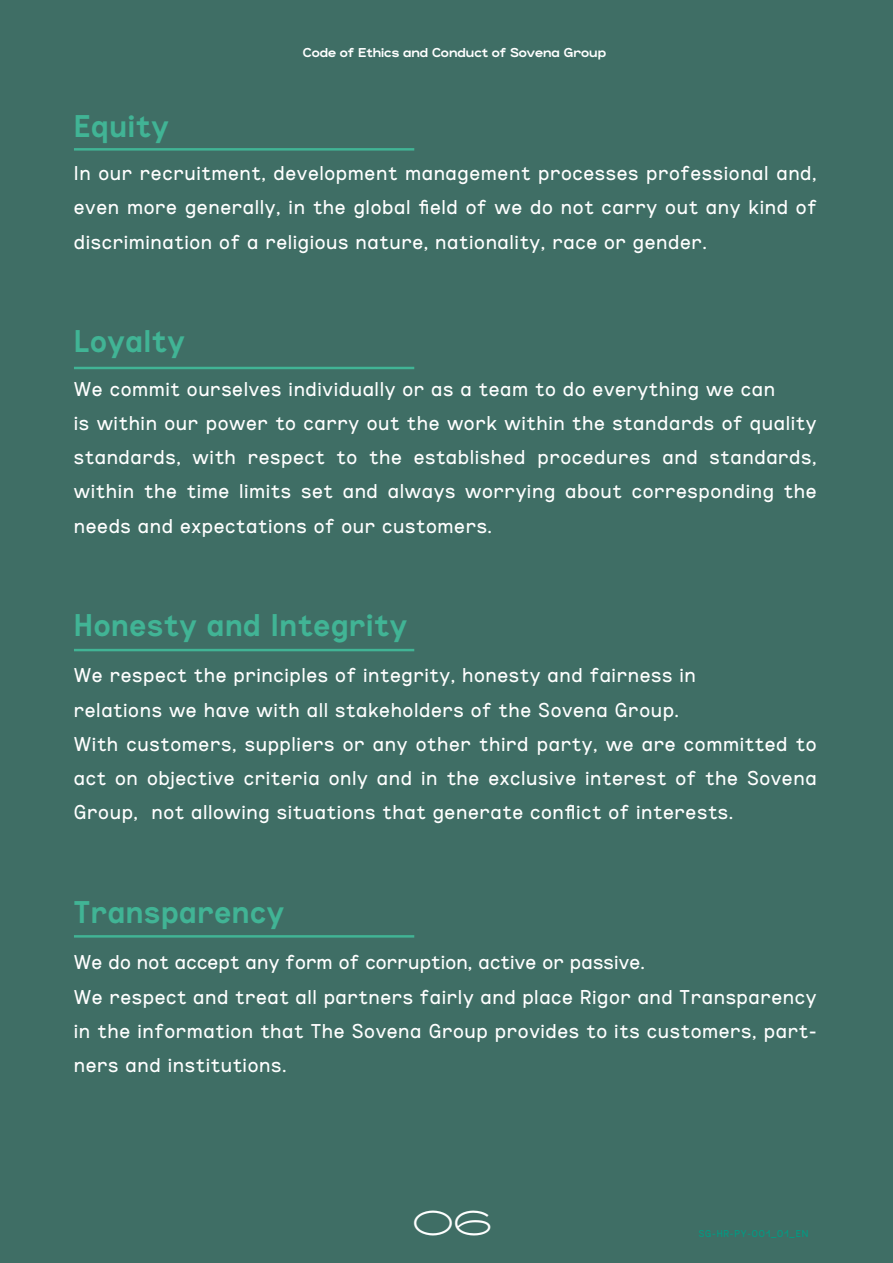
<style>
.page{position:relative;width:893px;height:1263px;background:#3f6e65}
.page>*{position:absolute;margin:0;border:0;box-sizing:border-box;transform-origin:0 0}
.t1{font:300 expanded 36px "Zoom Pro";color:#fff}
.t2{font:500 33px "Zoom Pro Compact";letter-spacing:.04em;color:#41b495}
.t3{font:21px/34.2px "Zoom Pro Compact";letter-spacing:.06em;color:#fff}
.t4{font:500 13.5px "Zoom Pro";color:#fff}
.t5{font:10.5px "Zoom Pro Compact";letter-spacing:.08em;color:#009c84}
</style>
<div class="page">
<hr style="left:74px;top:148px;width:340px;height:3px;background:#41b495">
<hr style="left:74px;top:367px;width:340px;height:2px;background:#41b495">
<hr style="left:74px;top:649px;width:340px;height:2px;background:#41b495">
<hr style="left:74px;top:935px;width:340px;height:2px;background:#41b495">
<p class="t4" style="left:303px;top:45px;width:305px">Code of Ethics and Conduct of Sovena Group</p>
<h2 class="t2" style="left:74px;top:107px;width:96px">Equity</h2>
<p class="t3" style="left:74px;top:156px;width:744px;text-align:justify">In our recruitment, development management processes professional and, even more generally, in the global field of we do not carry out any kind of discrimination of a religious nature, nationality, race or gender.</p>
<h2 class="t2" style="left:74px;top:322px;width:112px">Loyalty</h2>
<p class="t3" style="left:74px;top:372px;width:744px">We commit ourselves individually or as a team to do everything we can<br>is within our power to carry out the work within the standards of quality standards, with respect to the established procedures and standards, within the time limits set and always worrying about corresponding the needs and expectations of our customers.</p>
<h2 class="t2" style="left:74px;top:606px;width:334px">Honesty and Integrity</h2>
<p class="t3" style="left:74px;top:658px;width:744px">We respect the principles of integrity, honesty and fairness in<br>relations we have with all stakeholders of the Sovena Group.<br>With customers, suppliers or any other third party, we are committed to act on objective criteria only and in the exclusive interest of the Sovena Group, not allowing situations that generate conflict of interests.</p>
<h2 class="t2" style="left:74px;top:893px;width:211px">Transparency</h2>
<p class="t3" style="left:74px;top:945px;width:744px">We do not accept any form of corruption, active or passive.<br>We respect and treat all partners fairly and place Rigor and Transparency in the information that The Sovena Group provides to its customers, part&shy;ners and institutions.</p>
<h1 class="t1" style="left:412px;top:1203px;width:81px">06</h1>
<p class="t5" style="left:699px;top:1228px;width:111px">SG-HR-PY-001_01_EN</p>
</div>
